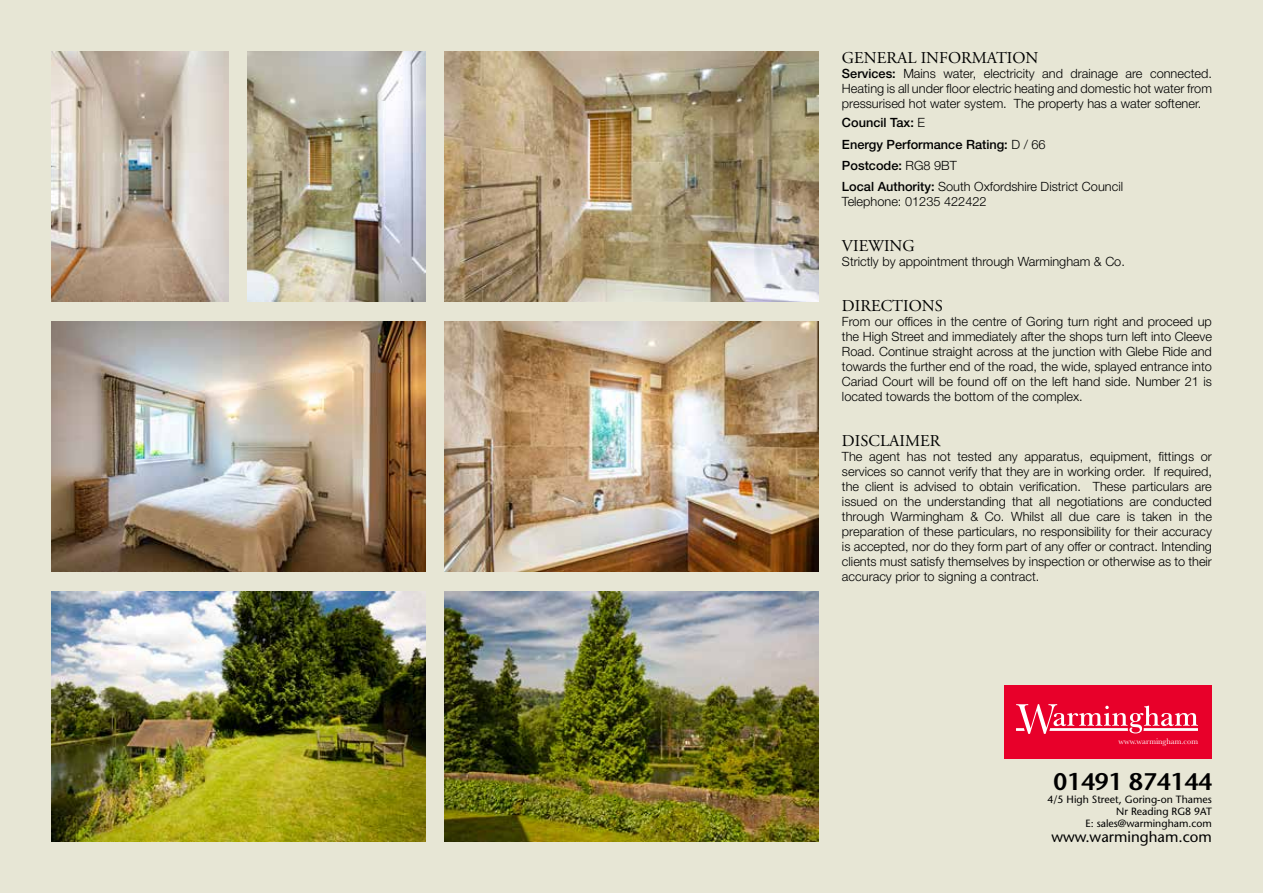
<style>
.page{position:relative;width:1263px;height:893px;background:#e7e6d5}
.page>*{position:absolute;margin:0;border:0;box-sizing:border-box;transform-origin:0 0}
.t1{font:600 24px "Stone Sans";color:#000}
.t2{font:16.5px "Adobe Garamond Pro";color:#000}
.t3{font:15px "Stone Sans";color:#000}
.t4{font:300 12.75px/15px "Helvetica Neue LT Std";color:#000;text-align:justify}
.t5{font:500 12.75px/21.5px "Helvetica Neue LT Std";color:#000}
.t6{font:10.5px/12px "Stone Sans";color:#000;text-align:right}
.t7{font:8.4px "Baskerville";color:#fff}
.s1{font-weight:500}
.s2{font-weight:300}
</style>
<div class="page">
<div style="left:1005px;top:685px;width:207px;height:74px;background:#e8002a"></div>
<svg style="left:1016px;top:704px;width:182px;height:30px"></svg>
<img style="left:444px;top:321px;width:375px;height:251px">
<img style="left:444px;top:591px;width:375px;height:251px">
<img style="left:444px;top:51px;width:375px;height:251px">
<img style="left:51px;top:591px;width:374px;height:251px">
<img style="left:51px;top:321px;width:374px;height:251px">
<img style="left:51px;top:51px;width:178px;height:251px">
<img style="left:248px;top:51px;width:177px;height:251px">
<p class="t2" style="left:842px;top:48px;width:198px">GENERAL INFORMATION</p>
<p class="t4" style="left:842px;top:66px;width:371px"><span class="s1">Services:</span> Mains water, electricity and drainage are connected.<br>Heating is all under floor electric heating and domestic hot water from pressurised hot water system. The property has a water softener.</p>
<p class="t5" style="left:842px;top:112px;width:283px">Council Tax: <span class="s2">E<br></span>Energy Performance Rating: <span class="s2">D / 66<br></span>Postcode: <span class="s2">RG8 9BT<br></span>Local Authority: <span class="s2">South Oxfordshire District Council</span></p>
<p class="t4" style="left:842px;top:194px;width:146px">Telephone: 01235 422422</p>
<p class="t2" style="left:842px;top:236px;width:74px">VIEWING</p>
<p class="t4" style="left:842px;top:254px;width:284px">Strictly by appointment through Warmingham &amp; Co.</p>
<p class="t2" style="left:842px;top:296px;width:102px">DIRECTIONS</p>
<p class="t4" style="left:842px;top:314px;width:371px">From our offices in the centre of Goring turn right and proceed up the High Street and immediately after the shops turn left into Cleeve Road. Continue straight across at the junction with Glebe Ride and towards the further end of the road, the wide, splayed entrance into Cariad Court will be found off on the left hand side. Number 21 is located towards the bottom of the complex.</p>
<p class="t2" style="left:842px;top:431px;width:100px">DISCLAIMER</p>
<p class="t4" style="left:842px;top:448px;width:371px">The agent has not tested any apparatus, equipment, fittings or services so cannot verify that they are in working order. If required, the client is advised to obtain verification. These particulars are issued on the understanding that all negotiations are conducted through Warmingham &amp; Co. Whilst all due care is taken in the preparation of these particulars, no responsibility for their accuracy is accepted, nor do they form part of any offer or contract. Intending clients must satisfy themselves by inspection or otherwise as to their accuracy prior to signing a contract.</p>
<p class="t7" style="left:1118px;top:736px;width:81px">www.warmingham.com</p>
<h1 class="t1" style="left:1053px;top:767px;width:160px">01491 874144</h1>
<p class="t6" style="left:1047px;top:793px;width:166px">4/5 High Street, Goring-on Thames<br>Nr Reading RG8 9AT<br>E: sales@warmingham.com</p>
<p class="t3" style="left:1051px;top:828px;width:162px">www.warmingham.com</p>
</div>
